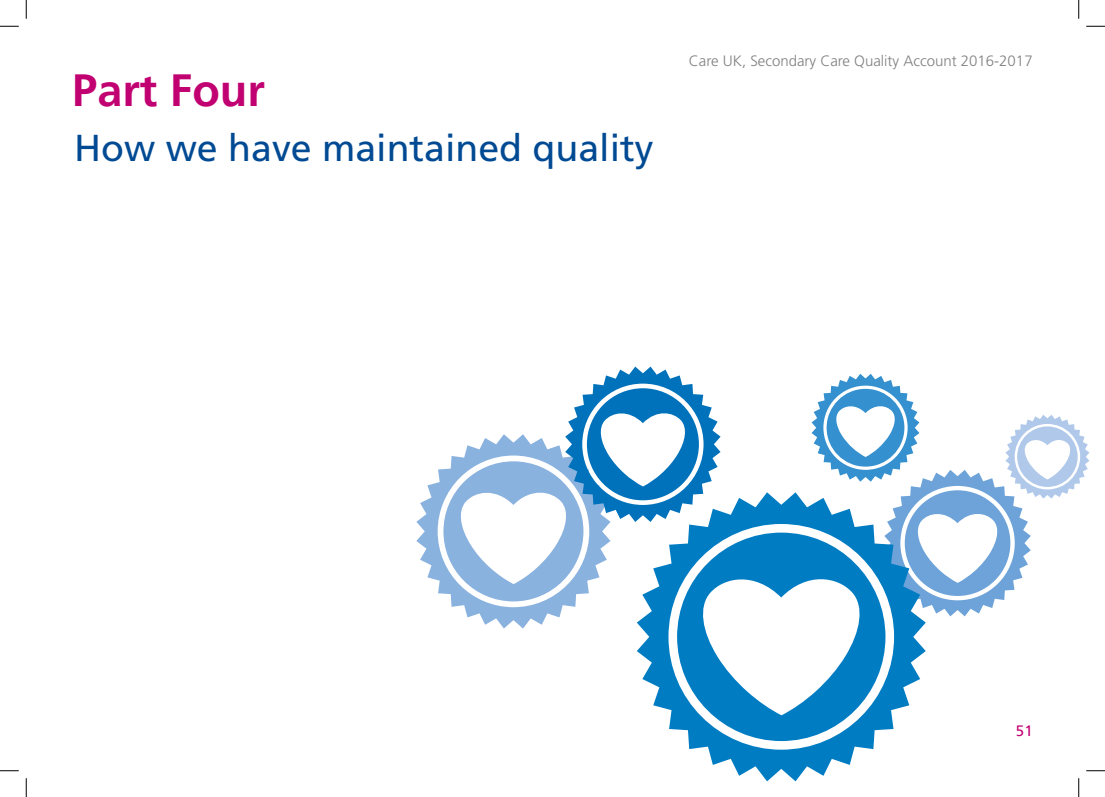
<style>
.page{position:relative;width:1105px;height:797px;background:#fff}
.page>*{position:absolute;margin:0;border:0;box-sizing:border-box;transform-origin:0 0}
.t1{font:700 45px "Frutiger LT Pro";color:#c10071}
.t2{font:37.5px "Frutiger LT Std";color:#004a93}
.t3{font:300 15px "Frutiger LT Std";color:#808080}
.t4{font:15px "Frutiger LT Pro";color:#c10071}
</style>
<div class="page">
<svg style="left:416px;top:434px;width:194px;height:194px"></svg>
<svg style="left:565px;top:366px;width:155px;height:156px"></svg>
<svg style="left:812px;top:374px;width:277px;height:242px"></svg>
<svg style="left:637px;top:492px;width:289px;height:289px"></svg>
<svg style="left:0;top:25px;width:19px;height:2px"></svg>
<svg style="left:1086px;top:25px;width:19px;height:2px"></svg>
<svg style="left:0;top:770px;width:19px;height:1px"></svg>
<svg style="left:1086px;top:770px;width:19px;height:1px"></svg>
<svg style="left:25px;top:0;width:2px;height:19px"></svg>
<svg style="left:25px;top:778px;width:2px;height:19px"></svg>
<svg style="left:1078px;top:0;width:1px;height:19px"></svg>
<svg style="left:1078px;top:778px;width:1px;height:19px"></svg>
<h1 class="t1" style="left:72px;top:64px;width:194px">Part Four</h1>
<h2 class="t2" style="left:74px;top:126px;width:581px">How we have maintained quality</h2>
<p class="t3" style="left:689px;top:52px;width:345px">Care UK, Secondary Care Quality Account 2016-2017</p>
<p class="t4" style="left:1016px;top:722px;width:18px">51</p>
</div>
